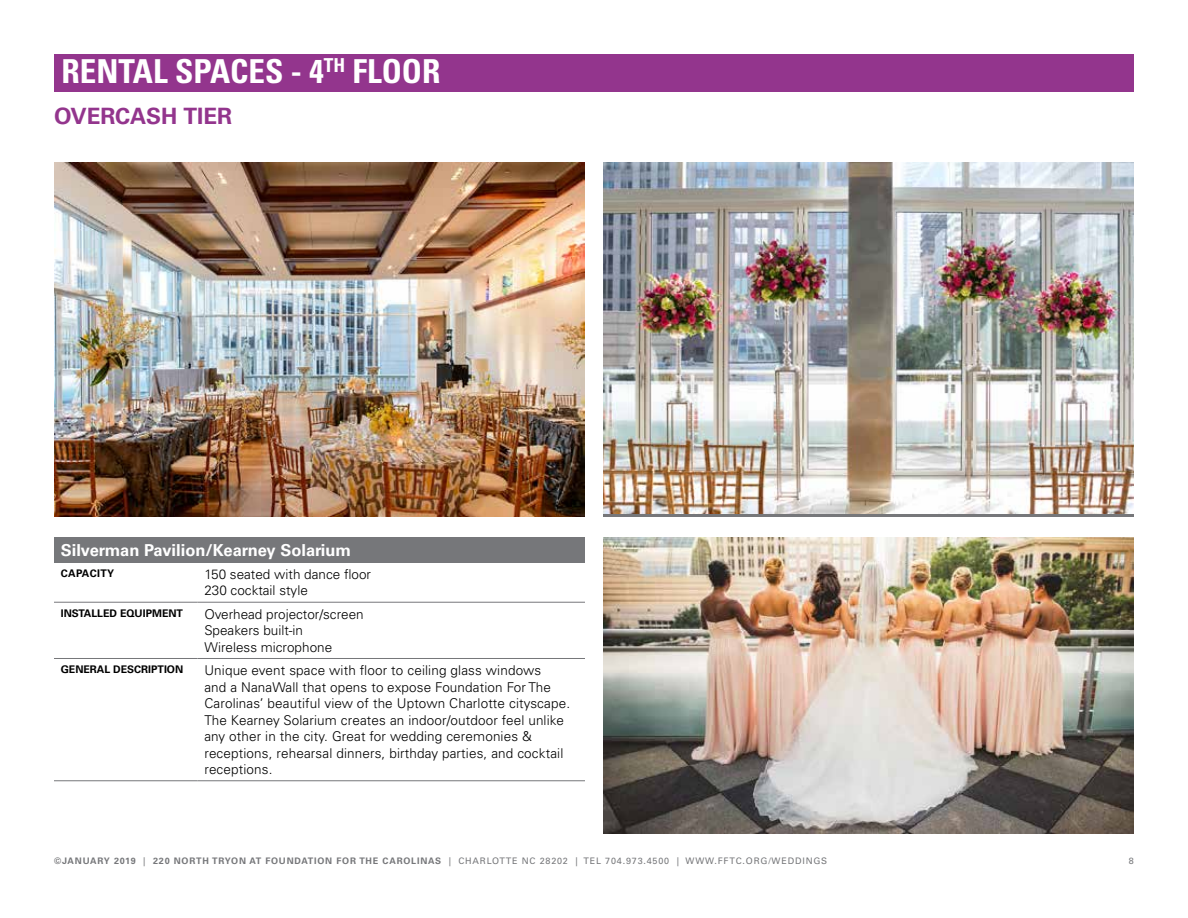
<style>
.page{position:relative;width:1188px;height:918px;background:#fff}
.page>*{position:absolute;margin:0;border:0;box-sizing:border-box;transform-origin:0 0}
.t1{font:700 condensed 33px "Univers LT Pro";color:#fff}
.t2{font:700 22.5px "Univers LT Pro 65";color:#93358d}
.t3{font:700 16.5px "Univers LT Pro 65";color:#fff}
.t4{font:300 13.5px/16.5px "Univers LT Pro 45";letter-spacing:.01em;color:#000}
.t5{font:700 10.5px "Univers LT Pro 65";color:#000}
.t6{font:700 10.5px "Univers LT Pro 65";letter-spacing:.04em;color:#000}
.t7{font:9px "Univers LT Pro 55 Roman";letter-spacing:.09em;color:#76777a}
.s1{font-family:"Univers LT Pro 65";font-weight:700}
</style>
<div class="page">
<img style="left:603px;top:162px;width:531px;height:352px">
<div style="left:54px;top:537px;width:531px;height:25px;background:#76777a"></div>
<hr style="left:54px;top:602px;width:144px;height:1px;background:#76777a">
<hr style="left:198px;top:602px;width:387px;height:1px;background:#76777a">
<hr style="left:54px;top:658px;width:144px;height:1px;background:#76777a">
<hr style="left:198px;top:658px;width:387px;height:1px;background:#76777a">
<hr style="left:54px;top:780px;width:144px;height:1px;background:#76777a">
<hr style="left:198px;top:780px;width:387px;height:1px;background:#76777a">
<img style="left:54px;top:162px;width:530px;height:354px">
<div style="left:54px;top:54px;width:1080px;height:38px;background:#93358d"></div>
<img style="left:603px;top:537px;width:531px;height:297px">
<h1 class="t1" style="left:62px;top:51px;width:380px">RENTAL SPACES - 4<sup>TH</sup> FLOOR</h1>
<h2 class="t2" style="left:54px;top:103px;width:180px">OVERCASH TIER</h2>
<p class="t3" style="left:61px;top:540px;width:292px">Silverman Pavilion/Kearney Solarium</p>
<p class="t6" style="left:61px;top:567px;width:55px">CAPACITY</p>
<p class="t4" style="left:204px;top:566px;width:168px">150 seated with dance floor<br>230 cocktail style</p>
<p class="t5" style="left:61px;top:607px;width:124px">INSTALLED EQUIPMENT</p>
<p class="t4" style="left:204px;top:606px;width:161px">Overhead projector/screen<br>Speakers built-in<br>Wireless microphone</p>
<p class="t5" style="left:61px;top:663px;width:124px">GENERAL DESCRIPTION</p>
<p class="t4" style="left:204px;top:662px;width:367px">Unique event space with floor to ceiling glass windows<br>and a NanaWall that opens to expose Foundation For The Carolinas’ beautiful view of the Uptown Charlotte cityscape.<br>The Kearney Solarium creates an indoor/outdoor feel unlike any other in the city. Great for wedding ceremonies &amp; receptions, rehearsal dinners, birthday parties, and cocktail receptions.</p>
<p class="t7" style="left:54px;top:855px;width:775px"><span class="s1">©JANUARY 2019</span> | <span class="s1">220 NORTH TRYON AT FOUNDATION FOR THE CAROLINAS</span> | CHARLOTTE NC 28202 | TEL 704.973.4500 | WWW.FFTC.ORG/WEDDINGS</p>
<p class="t7" style="left:1129px;top:855px;width:7px">8</p>
</div>
